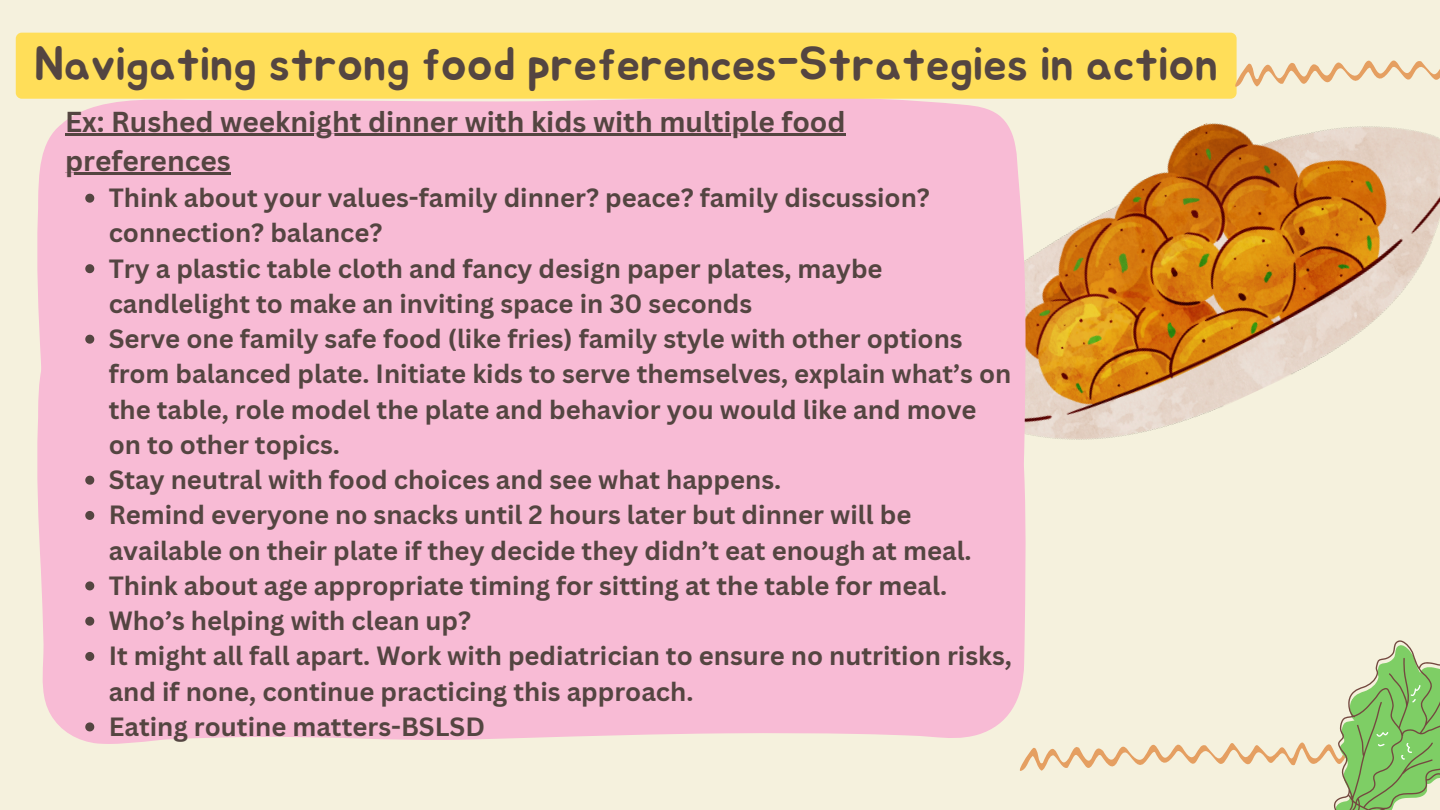
<style>
.page{position:relative;width:1440px;height:810px;background:#f5f1dd}
.page>*{position:absolute;margin:0;border:0;box-sizing:border-box;transform-origin:0 0}
.t1{font:47px "Jua";color:#544541}
.t2{font:700 28.1px "Canva Sans";color:#544541}
.t3{font:700 25.7px/35.2px "Canva Sans";color:#544541}
</style>
<div class="page">
<img style="left:1026px;top:36px;width:414px;height:404px">
<div style="left:37px;top:99px;width:989px;height:204px;background:#f8bbd5"></div>
<div style="left:37px;top:303px;width:989px;height:441px;background:#f8bbd5"></div>
<svg style="left:1013px;top:615px;width:427px;height:195px"></svg>
<div style="left:16px;top:33px;width:1221px;height:66px;background:#ffde59;border-radius:6px"></div>
<svg style="left:1233px;top:40px;width:207px;height:58px"></svg>
<hr style="left:65px;top:134px;width:781px;height:2px;background:#544541">
<hr style="left:65px;top:173px;width:166px;height:2px;background:#544541">
<svg style="left:85px;top:194px;width:9px;height:9px"></svg>
<svg style="left:85px;top:264px;width:9px;height:9px"></svg>
<svg style="left:85px;top:335px;width:9px;height:9px"></svg>
<svg style="left:85px;top:476px;width:9px;height:9px"></svg>
<svg style="left:85px;top:511px;width:9px;height:9px"></svg>
<svg style="left:85px;top:581px;width:9px;height:9px"></svg>
<svg style="left:85px;top:617px;width:9px;height:9px"></svg>
<svg style="left:85px;top:652px;width:9px;height:9px"></svg>
<svg style="left:85px;top:722px;width:9px;height:9px"></svg>
<p class="t1" style="left:35px;top:42px;width:1185px">Navigating strong food preferences-Strategies in action</p>
<h1 class="t2" style="left:65px;top:102px;width:782px">Ex: Rushed weeknight dinner with kids with multiple food</h1>
<p class="t2" style="left:65px;top:141px;width:167px">preferences</p>
<p class="t3" style="left:109px;top:180px;width:823px">Think about your values-family dinner? peace? family discussion?</p>
<p class="t3" style="left:109px;top:215px;width:775px">connection? balance?<br>Try a plastic table cloth and fancy design paper plates, maybe</p>
<h2 class="t3" style="left:109px;top:285px;width:855px">candlelight to make an inviting space in 30 seconds<br>Serve one family safe food (like fries) family style with other options</h2>
<p class="t3" style="left:109px;top:356px;width:904px">from balanced plate. Initiate kids to serve themselves, explain what’s on the table, role model the plate and behavior you would like and move on to other topics.<br>Stay neutral with food choices and see what happens.</p>
<p class="t3" style="left:109px;top:497px;width:804px">Remind everyone no snacks until 2 hours later but dinner will be</p>
<p class="t3" style="left:109px;top:532px;width:864px">available on their plate if they decide they didn’t eat enough at meal.<br>Think about age appropriate timing for sitting at the table for meal.</p>
<p class="t3" style="left:109px;top:603px;width:364px">Who’s helping with clean up?</p>
<p class="t3" style="left:109px;top:638px;width:905px">It might all fall apart. Work with pediatrician to ensure no nutrition risks,</p>
<p class="t3" style="left:109px;top:673px;width:586px">and if none, continue practicing this approach.<br>Eating routine matters-BSLSD</p>
</div>
